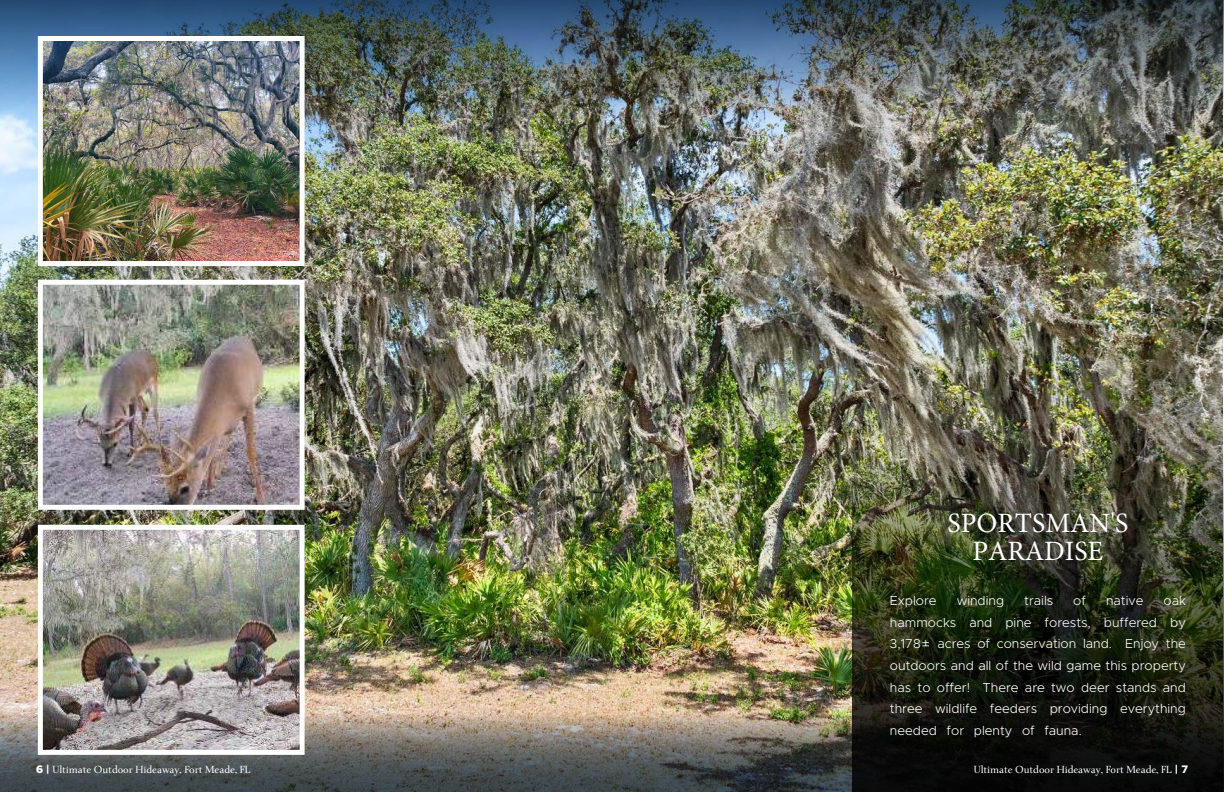
<style>
.page{position:relative;width:1224px;height:792px;background:#fff}
.page>*{position:absolute;margin:0;border:0;box-sizing:border-box;transform-origin:0 0}
.t1{font:28px/28px "Minion Pro";color:#fff;text-align:center}
.t2{font:300 13px/21.6px "Metropolis";color:#fff;text-align:justify}
.t3{font:11px "Medio";color:#fff}
.s1{font-family:"Poppins"}
.s2{font-family:"Metropolis";font-weight:800}
</style>
<div class="page">
<img style="left:0;top:121px;width:1223px;height:592px">
<svg style="left:0;top:713px;width:852px;height:79px;background:#64645f"></svg>
<img style="left:0;top:0;width:1224px;height:121px">
<img style="left:852px;top:338px;width:372px;height:454px">
<img style="left:35px;top:34px;width:272px;height:235px">
<img style="left:35px;top:277px;width:272px;height:235px">
<img style="left:35px;top:522px;width:272px;height:235px">
<h1 class="t1" style="left:947px;top:509px;width:182px">SPORTSMAN'S<br>PARADISE</h1>
<p class="t2" style="left:890px;top:590px;width:48px">Explore</p>
<p class="t2" style="left:957px;top:590px;width:49px">winding</p>
<p class="t2" style="left:1024px;top:590px;width:30px">trails</p>
<p class="t2" style="left:1073px;top:590px;width:14px">of</p>
<p class="t2" style="left:1106px;top:590px;width:39px">native</p>
<p class="t2" style="left:890px;top:590px;width:297px;line-height:21.1px;text-indent:274px">oak hammocks and pine forests, buffered by 3,178<span class="s1">±</span> acres of conservation land. Enjoy the</p>
<p class="t2" style="left:890px;top:655px;width:297px">outdoors and all of the wild game this property has to offer! There are two deer stands and three wildlife feeders providing everything needed for plenty of fauna.</p>
<p class="t3" style="left:36px;top:765px;width:216px"><span class="s2">6 |</span> Ultimate Outdoor Hideaway, Fort Meade, FL</p>
<p class="t3" style="left:974px;top:765px;width:216px">Ultimate Outdoor Hideaway, Fort Meade, FL <span class="s2">| 7</span></p>
</div>
